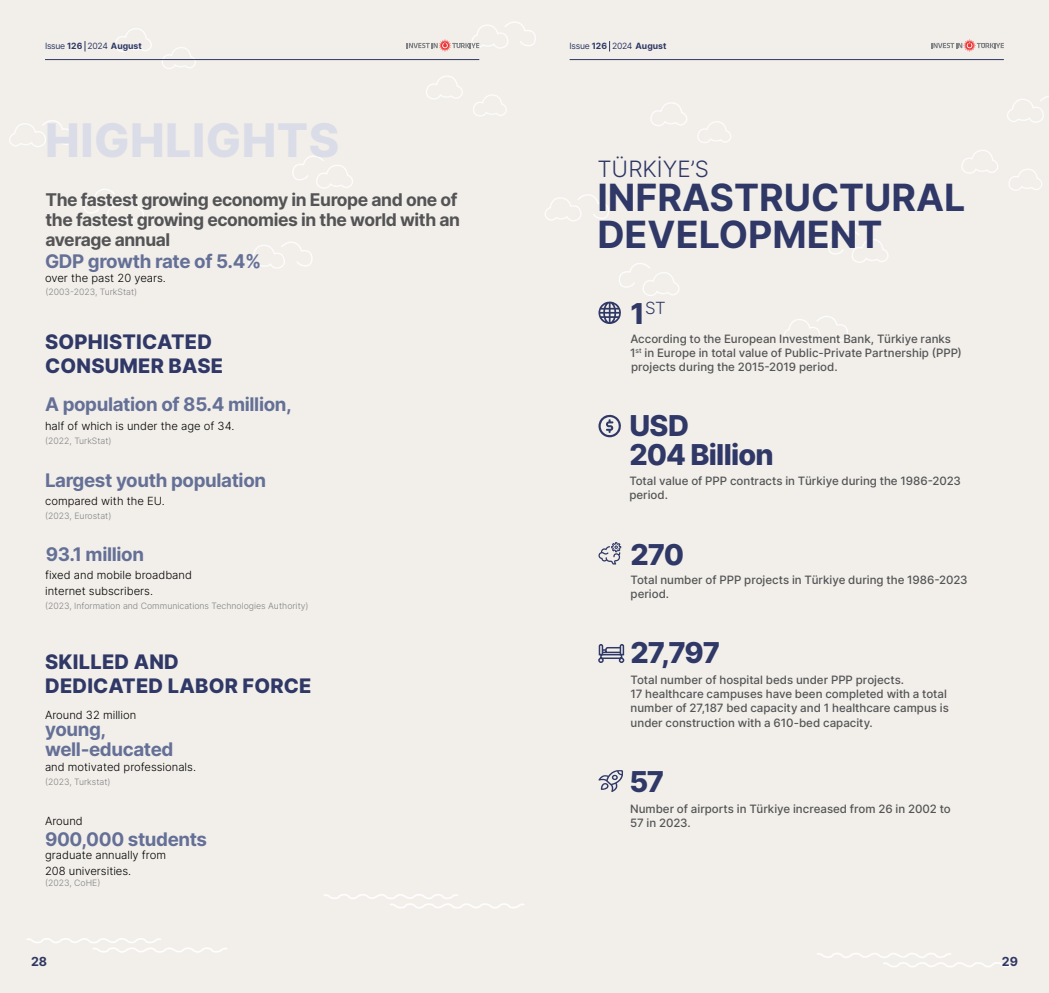
<style>
.page{position:relative;width:1049px;height:993px;background:#fff}
.page>*{position:absolute;margin:0;border:0;box-sizing:border-box;transform-origin:0 0}
.t1{font:800 46.25px "Inter";letter-spacing:.01em;color:#dadce8}
.t2{font:700 37.5px/37.5px "Inter";color:#2f3866}
.t3{font:800 28.75px/28.8px "Inter";letter-spacing:-.03em;color:#2f3866}
.t4{font:300 22.5px "Inter";color:#2e3765}
.t5{font:800 20px/24px "Inter";letter-spacing:.01em;color:#2f3866}
.t6{font:700 18.75px/20px "Inter";letter-spacing:-.02em;color:#657097}
.t7{font:700 17.5px/20px "Inter";letter-spacing:-.025em;color:#545456}
.t8{font:300 16.75px "Inter";color:#2f3866}
.t9{font:700 12.5px "Inter";color:#2f3661}
.t10{font:500 11.5px/14.4px "Inter";color:#545456}
.t11{font:300 11.25px/15.5px "Inter";color:#000}
.t12{font:300 8.75px "Inter";color:#808285}
.t13{font:8.62px "Inter";letter-spacing:-.03em;color:#2e3866}
.s1{font-weight:700}
.s2{font-weight:800;font-size:28.75px}
</style>
<div class="page">
<div style="left:0;top:0;width:1049px;height:992px;background:#f2efea"></div>
<hr style="left:45px;top:59px;width:434px;height:1px;background:#2e3765">
<hr style="left:570px;top:59px;width:434px;height:1px;background:#2e3765">
<svg style="left:931px;top:39px;width:73px;height:13px"></svg>
<svg style="left:407px;top:39px;width:72px;height:13px"></svg>
<svg style="left:598px;top:301px;width:23px;height:23px"></svg>
<svg style="left:598px;top:414px;width:23px;height:23px"></svg>
<svg style="left:598px;top:542px;width:23px;height:22px"></svg>
<svg style="left:598px;top:768px;width:26px;height:23px"></svg>
<svg style="left:597px;top:643px;width:28px;height:20px"></svg>
<p class="t13" style="left:45px;top:40px;width:98px">Issue <span class="s1">126</span> 2024 <span class="s1">August</span></p>
<p class="t13" style="left:570px;top:40px;width:98px">Issue <span class="s1">126</span> 2024 <span class="s1">August</span></p>
<h1 class="t1" style="left:45px;top:105px;width:296px">HIGHLIGHTS</h1>
<h3 class="t7" style="left:45px;top:189px;width:416px">The fastest growing economy in Europe and one of the fastest growing economies in the world with an average annual</h3>
<p class="t12" style="left:45px;top:286px;width:93px">(2003-2023, TurkStat)</p>
<h3 class="t6" style="left:45px;top:250px;width:218px">GDP growth rate of 5.4%</h3>
<p class="t11" style="left:45px;top:270px;width:122px">over the past 20 years.</p>
<h3 class="t5" style="left:45px;top:329px;width:179px">SOPHISTICATED<br>CONSUMER BASE</h3>
<h3 class="t6" style="left:45px;top:393px;width:248px">A population of 85.4 million,</h3>
<p class="t11" style="left:45px;top:417px;width:191px">half of which is under the age of 34.</p>
<p class="t12" style="left:45px;top:435px;width:68px">(2022, TurkStat)</p>
<h3 class="t6" style="left:45px;top:469px;width:223px">Largest youth population</h3>
<p class="t11" style="left:45px;top:493px;width:121px">compared with the EU.</p>
<p class="t12" style="left:45px;top:510px;width:68px">(2023, Eurostat)</p>
<h3 class="t6" style="left:46px;top:543px;width:100px">93.1 million</h3>
<p class="t11" style="left:45px;top:567px;width:148px">fixed and mobile broadband internet subscribers.</p>
<p class="t12" style="left:45px;top:599px;width:265px">(2023, Information and Communications Technologies Authority)</p>
<h3 class="t5" style="left:45px;top:648px;width:268px">SKILLED AND<br>DEDICATED LABOR FORCE</h3>
<p class="t11" style="left:45px;top:706px;width:93px">Around 32 million</p>
<h3 class="t6" style="left:45px;top:718px;width:130px">young, well-educated</h3>
<p class="t12" style="left:45px;top:775px;width:67px">(2023, Turkstat)</p>
<p class="t11" style="left:45px;top:758px;width:152px">and motivated professionals.</p>
<p class="t11" style="left:45px;top:812px;width:39px">Around</p>
<p class="t11" style="left:45px;top:847px;width:122px">graduate annually from<br>208 universities.</p>
<p class="t12" style="left:45px;top:876px;width:57px">(2023, CoHE)</p>
<h3 class="t6" style="left:45px;top:828px;width:164px">900,000 students</h3>
<h3 class="t4" style="left:597px;top:152px;width:113px">TÜRKİYE’S</h3>
<h2 class="t2" style="left:597px;top:177px;width:370px">INFRASTRUCTURAL<br>DEVELOPMENT</h2>
<h3 class="t8" style="left:630px;top:296px;width:37px"><span class="s2">1</span> ST</h3>
<p class="t10" style="left:630px;top:331px;width:333px">According to the European Investment Bank, Türkiye ranks<br>1<sup>st</sup> in Europe in total value of Public-Private Partnership (PPP) projects during the 2015-2019 period.</p>
<h3 class="t3" style="left:629px;top:410px;width:146px">USD<br>204 Billion</h3>
<p class="t10" style="left:629px;top:473px;width:333px">Total value of PPP contracts in Türkiye during the 1986-2023 period.</p>
<h3 class="t3" style="left:630px;top:538px;width:55px">270</h3>
<p class="t10" style="left:630px;top:571px;width:339px">Total number of PPP projects in Türkiye during the 1986-2023 period.</p>
<h3 class="t3" style="left:630px;top:637px;width:91px">27,797</h3>
<p class="t10" style="left:630px;top:671px;width:320px">Total number of hospital beds under PPP projects.<br>17 healthcare campuses have been completed with a total number of 27,187 bed capacity and 1 healthcare campus is under construction with a 610-bed capacity.</p>
<h3 class="t3" style="left:629px;top:765px;width:36px">57</h3>
<p class="t10" style="left:630px;top:800px;width:322px">Number of airports in Türkiye increased from 26 in 2002 to<br>57 in 2023.</p>
<p class="t9" style="left:31px;top:952px;width:18px">28</p>
<p class="t9" style="left:1002px;top:952px;width:18px">29</p>
</div>
